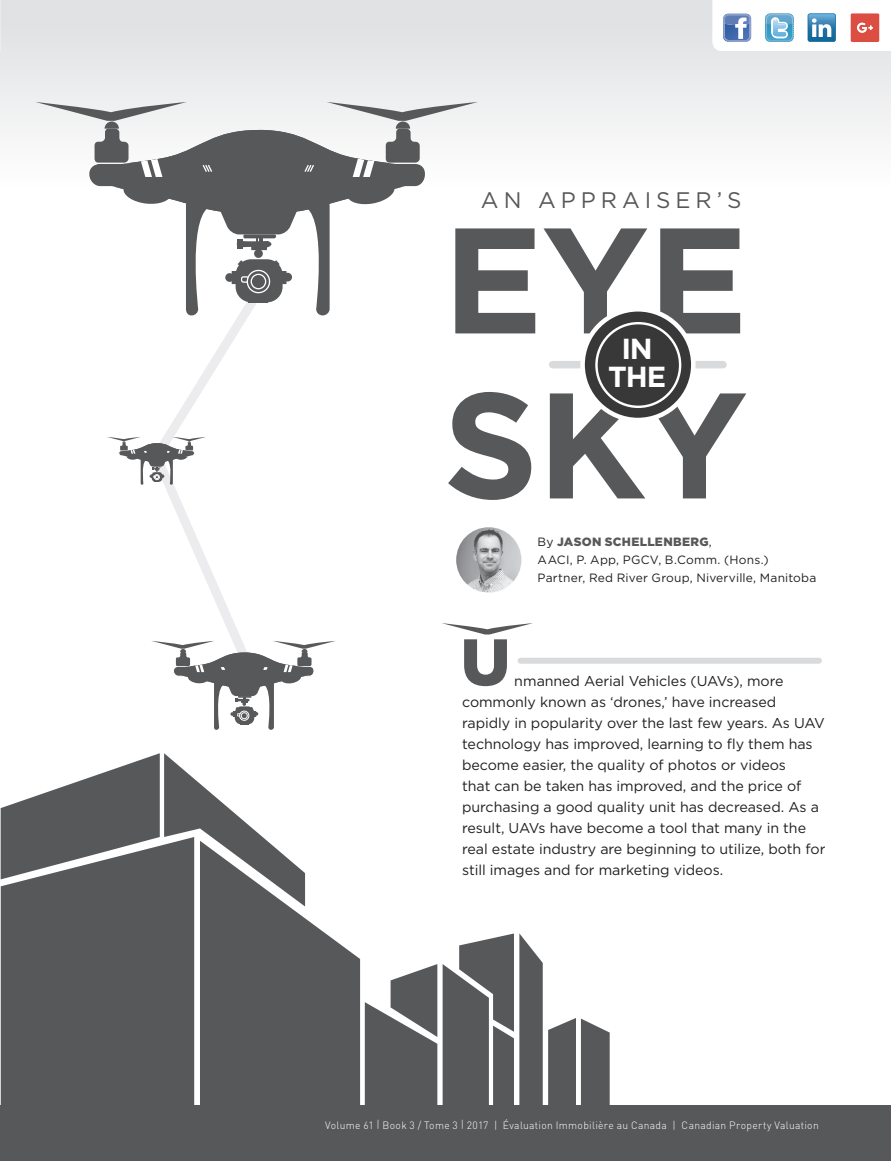
<style>
.page{position:relative;width:891px;height:1161px;background:#fff}
.page>*{position:absolute;margin:0;border:0;box-sizing:border-box;transform-origin:0 0}
.Main_Headline{font:700 150px "Gotham";letter-spacing:-.01em;color:#57585a}
.BT{font:900 65.7px "Gotham";color:#57585a}
.Main_Headline-2{font:700 28.95px/27.9px "Gotham";color:#fff;text-align:center}
.Main_Headline-3{font:22.5px "Gotham";letter-spacing:.22em;color:#57585a}
.BT-2{font:14.25px/21px "Gotham";letter-spacing:-.005em;color:#231f20}
.BT-3{font:12px/18px "Gotham";letter-spacing:.02em;color:#231f20}
.t1{font:300 10.5px "DIN";letter-spacing:.03em;color:#fff}
.s1{font-weight:900;color:#57585a}
</style>
<div class="page">
<div style="left:0;top:0;width:891px;height:186px;background:linear-gradient(to bottom,#dddee1,#fdfdfd)"></div>
<svg style="left:163px;top:315px;width:86px;height:326px"></svg>
<svg style="left:35px;top:102px;width:443px;height:213px"></svg>
<img style="left:456px;top:527px;width:65px;height:66px;border-radius:33px">
<div style="left:553px;top:361px;width:45px;height:7px;background:#d9dadc"></div>
<div style="left:672px;top:361px;width:51px;height:7px;background:#d9dadc"></div>
<div style="left:521px;top:658px;width:298px;height:6px;background:#d9dadc"></div>
<svg style="left:583px;top:309px;width:110px;height:111px;background:#5d5d5e"></svg>
<div style="left:580px;top:307px;width:116px;height:115px;border:4px solid #fff;border-radius:50%"></div>
<div style="left:596px;top:323px;width:84px;height:84px;background:#383839;border-radius:50%"></div>
<div style="left:595px;top:322px;width:86px;height:86px;border:2px solid #fff;border-radius:50%"></div>
<svg style="left:442px;top:623px;width:91px;height:12px"></svg>
<svg style="left:108px;top:437px;width:98px;height:48px"></svg>
<svg style="left:152px;top:641px;width:183px;height:89px"></svg>
<div style="left:1px;top:907px;width:193px;height:199px;background:#57585a"></div>
<svg style="left:200px;top:873px;width:160px;height:233px;background:#69696b"></svg>
<svg style="left:1px;top:753px;width:304px;height:154px"></svg>
<svg style="left:365px;top:964px;width:72px;height:142px"></svg>
<svg style="left:443px;top:933px;width:167px;height:173px"></svg>
<div style="left:0;top:1106px;width:891px;height:55px;background:#57585a"></div>
<svg style="left:0;top:0;width:1px;height:51px"></svg>
<svg style="left:712px;top:0;width:179px;height:51px"></svg>
<p class="Main_Headline-3" style="left:481px;top:187px;width:262px">AN APPRAISER’S</p>
<p class="Main_Headline" style="left:443px;top:194px;width:307px">EYE</p>
<p class="Main_Headline-2" style="left:608px;top:334px;width:59px">IN<br>THE</p>
<p class="Main_Headline" style="left:443px;top:359px;width:307px">SKY</p>
<p class="BT-3" style="left:538px;top:532px;width:232px">By <span class="s1">JASON SCHELLENBERG</span>,<br>AACI, P. App, PGCV, B.Comm. (Hons.)</p>
<p class="BT-3" style="left:538px;top:568px;width:280px">Partner, Red River Group, Niverville, Manitoba</p>
<p class="BT" style="left:461px;top:624px;width:51px">U</p>
<p class="BT-2" style="left:462px;top:670px;width:365px;text-indent:52px">nmanned Aerial Vehicles (UAVs), more commonly known as ‘drones,’ have increased rapidly in popularity over the last few years. As UAV technology has improved, learning to fly them has become easier, the quality of photos or videos<br>that can be taken has improved, and the price of purchasing a good quality unit has decreased. As a result, UAVs have become a tool that many in the real estate industry are beginning to utilize, both for still images and for marketing videos.</p>
<p class="t1" style="left:325px;top:1119px;width:495px">Volume 61 | Book 3 / Tome 3 | 2017 | Évaluation Immobilière au Canada | Canadian Property Valuation</p>
</div>
